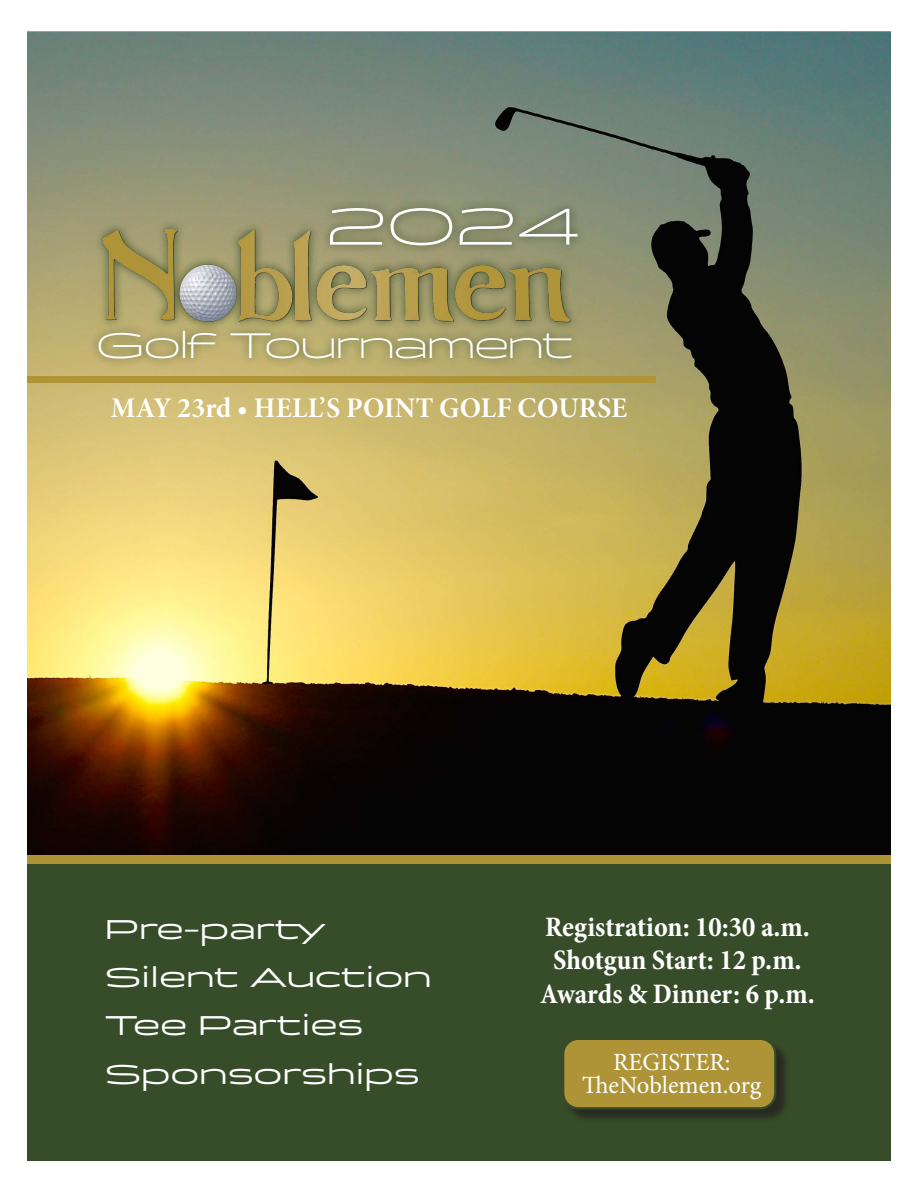
<style>
.page{position:relative;width:918px;height:1188px;background:#fff}
.page>*{position:absolute;margin:0;border:0;box-sizing:border-box;transform-origin:0 0}
.t1{font:300 52.65px "Briller";color:#fff}
.t2{font:300 36.3px "Briller";letter-spacing:-.06em;color:#fff}
.t3{font:700 condensed 28.5px/33.6px "Minion Pro";color:#fff;text-align:center}
.t4{font:28.5px "Minion Pro Bold Subh";letter-spacing:.01em;color:#fff}
.t5{font:27.75px/48.3px "Briller";letter-spacing:-.01em;color:#fff}
.t6{font:24.75px/23px "Minion Pro";color:#fff;text-align:center}
</style>
<div class="page">
<img style="left:27px;top:31px;width:864px;height:824px">
<div style="left:27px;top:855px;width:864px;height:306px;background:#374d29"></div>
<div style="left:89px;top:199px;width:498px;height:169px;background:#374d29;opacity:.9"></div>
<img style="left:88px;top:217px;width:495px;height:119px">
<img style="left:177px;top:263px;width:61px;height:61px">
<div style="left:564px;top:1040px;width:226px;height:83px;background:#231f20;opacity:.75"></div>
<div style="left:563px;top:1039px;width:212px;height:69px;background:#ae9437;border-radius:15px"></div>
<div style="left:562px;top:1038px;width:214px;height:71px;border:2px solid #374d29;border-radius:15px"></div>
<div style="left:27px;top:376px;width:629px;height:7px;background:#ae9437"></div>
<div style="left:27px;top:855px;width:864px;height:9px;background:#ae9437"></div>
<h1 class="t1" style="left:326px;top:191px;width:256px">2024</h1>
<p class="t2" style="left:95px;top:321px;width:480px">Golf Tournament</p>
<p class="t4" style="left:111px;top:389px;width:518px">MAY 23rd • HELL’S POINT GOLF COURSE</p>
<p class="t5" style="left:105px;top:905px;width:329px">Pre-party<br>Silent Auction<br>Tee Parties<br>Sponsorships</p>
<p class="t3" style="left:540px;top:910px;width:276px">Registration: 10:30 a.m.<br>Shotgun Start: 12 p.m.<br>Awards &amp; Dinner: 6 p.m.</p>
<p class="t6" style="left:582px;top:1051px;width:181px">REGISTER:<br>TheNoblemen.org</p>
</div>
